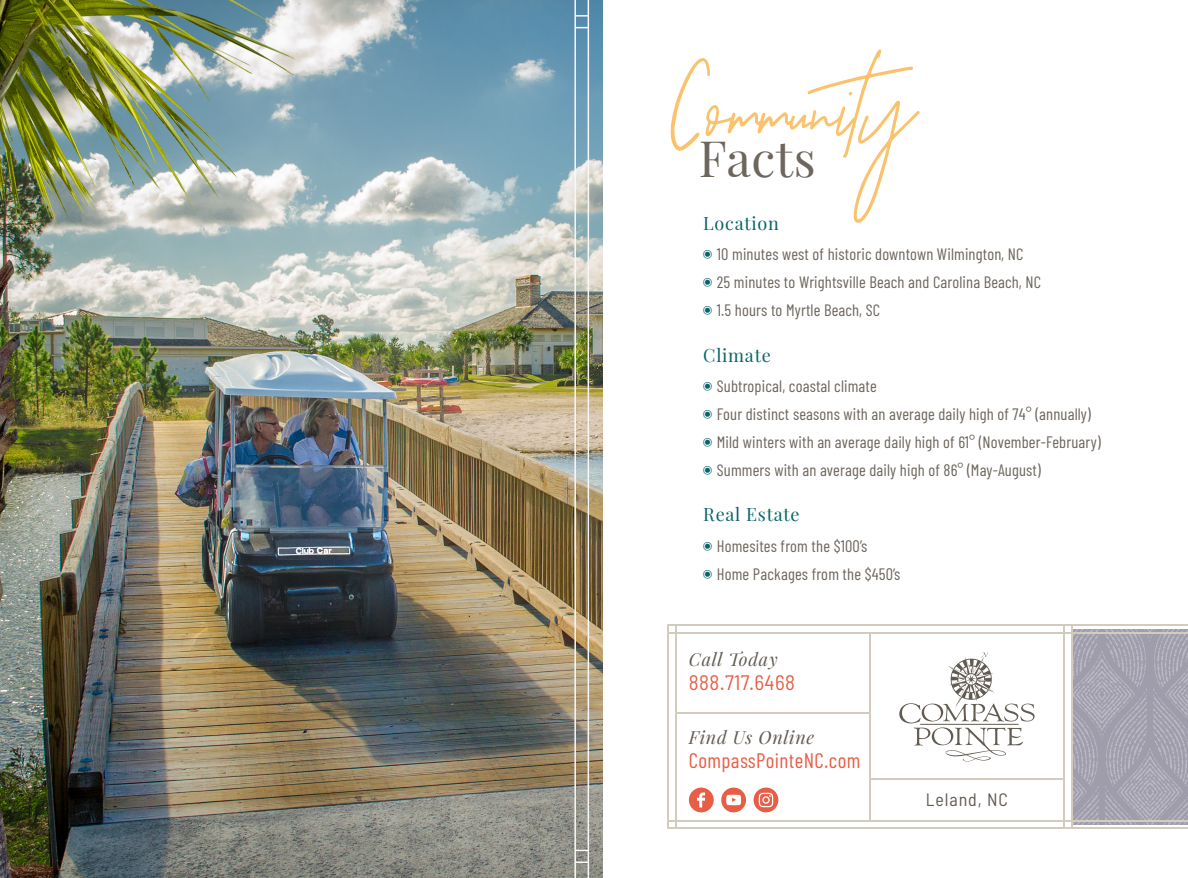
<style>
.page{position:relative;width:1188px;height:878px;background:#fff}
.page>*{position:absolute;margin:0;border:0;box-sizing:border-box;transform-origin:0 0}
.t1{font:63.75px "Sydney";letter-spacing:.01em;color:#fac26d}
.t2{font:49.05px "Playfair Display";letter-spacing:.01em;color:#6d665c}
.t3{font:21px "Barlow Condensed";letter-spacing:.02em;color:#e75f48}
.t4{font:semi-condensed 21px "Barlow";letter-spacing:.02em;color:#e75f48}
.t5{font:18px "Playfair Display";letter-spacing:.04em;color:#09646a}
.t6{font:italic 18px "Playfair Display";letter-spacing:.04em;color:#625b52}
.t7{font:semi-condensed 18px "Barlow";letter-spacing:.05em;color:#625b52}
.t8{font:16.5px "Barlow Condensed";letter-spacing:.01em;color:#6d665c}
</style>
<div class="page">
<img style="left:0;top:0;width:603px;height:878px">
<hr style="left:588px;top:0;width:1px;height:878px;background:#f8f8f7">
<hr style="left:574px;top:0;width:2px;height:878px;background:#f8f8f7">
<svg style="left:576px;top:861px;width:12px;height:1px"></svg>
<svg style="left:576px;top:849px;width:12px;height:2px"></svg>
<svg style="left:576px;top:27px;width:12px;height:1px"></svg>
<svg style="left:576px;top:15px;width:12px;height:2px"></svg>
<svg style="left:1073px;top:629px;width:115px;height:195px;fill:#a09eac"></svg>
<hr style="left:869px;top:632px;width:1px;height:188px;background:#d4cbbf">
<hr style="left:1064px;top:624px;width:1px;height:204px;background:#d4cbbf">
<hr style="left:1071px;top:624px;width:2px;height:204px;background:#d4cbbf">
<hr style="left:668px;top:820px;width:520px;height:1px;background:#d4cbbf">
<hr style="left:667px;top:827px;width:521px;height:2px;background:#d4cbbf">
<hr style="left:871px;top:778px;width:193px;height:1px;background:#d4cbbf">
<hr style="left:667px;top:624px;width:521px;height:2px;background:#d4cbbf">
<hr style="left:667px;top:632px;width:521px;height:1px;background:#d4cbbf">
<svg style="left:899px;top:652px;width:136px;height:109px"></svg>
<hr style="left:675px;top:624px;width:1px;height:204px;background:#d4cbbf">
<hr style="left:667px;top:624px;width:2px;height:204px;background:#d4cbbf">
<svg style="left:689px;top:787px;width:25px;height:25px"></svg>
<svg style="left:721px;top:787px;width:25px;height:25px"></svg>
<svg style="left:754px;top:787px;width:24px;height:25px"></svg>
<hr style="left:676px;top:712px;width:194px;height:2px;background:#d4cbbf">
<p class="t1" style="left:674px;top:72px;width:288px">Community</p>
<p class="t2" style="left:699px;top:120px;width:118px">Facts</p>
<p class="t5" style="left:703px;top:209px;width:77px">Location</p>
<p class="t8" style="left:717px;top:242px;width:308px">10 minutes west of historic downtown Wilmington, NC</p>
<p class="t8" style="left:717px;top:270px;width:326px">25 minutes to Wrightsville Beach and Carolina Beach, NC</p>
<p class="t8" style="left:717px;top:298px;width:165px">1.5 hours to Myrtle Beach, SC</p>
<p class="t5" style="left:703px;top:341px;width:69px">Climate</p>
<p class="t8" style="left:717px;top:374px;width:162px">Subtropical, coastal climate</p>
<p class="t8" style="left:717px;top:402px;width:376px">Four distinct seasons with an average daily high of 74° (annually)</p>
<p class="t8" style="left:717px;top:430px;width:385px">Mild winters with an average daily high of 61° (November-February)</p>
<p class="t8" style="left:717px;top:458px;width:325px">Summers with an average daily high of 86° (May-August)</p>
<p class="t5" style="left:703px;top:500px;width:98px">Real Estate</p>
<p class="t8" style="left:717px;top:534px;width:152px">Homesites from the $100’s</p>
<p class="t8" style="left:717px;top:562px;width:185px">Home Packages from the $450’s</p>
<p class="t6" style="left:689px;top:647px;width:90px">Call Today</p>
<p class="t4" style="left:689px;top:669px;width:108px">888.717.6468</p>
<p class="t6" style="left:689px;top:725px;width:127px">Find Us Online</p>
<p class="t3" style="left:689px;top:747px;width:173px">CompassPointeNC.com</p>
<p class="t7" style="left:926px;top:788px;width:84px">Leland, NC</p>
</div>
